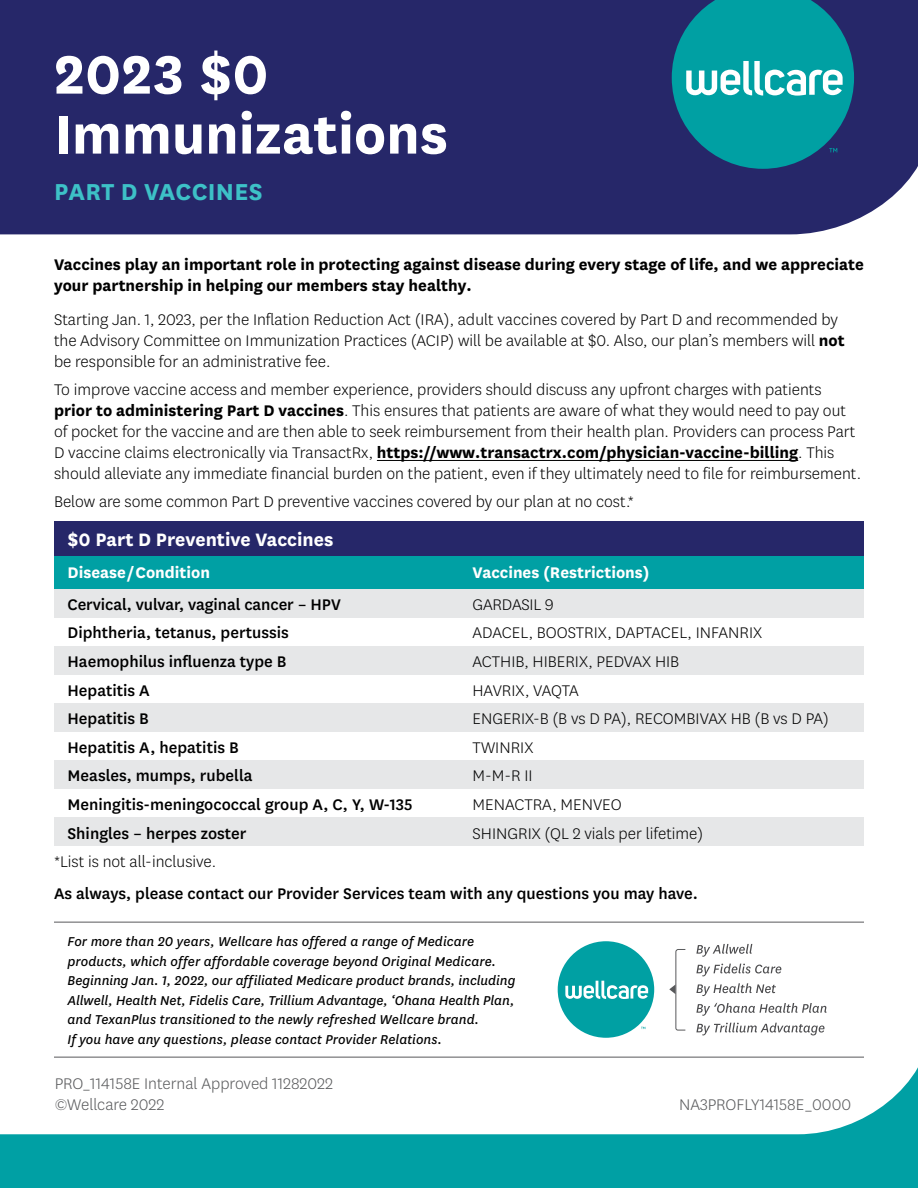
<style>
.page{position:relative;width:918px;height:1188px;background:#fff}
.page>*{position:absolute;margin:0;border:0;box-sizing:border-box;transform-origin:0 0}
.t1{font:700 63px/60px "Centene Sans";color:#fff}
.t2{font:700 27px "Centene Sans";letter-spacing:.01em;color:#3dc1c7}
.t3{font:700 21px "Centene Sans";color:#fff}
.t4{font:300 18px/21px "Centene Sans";color:#000}
.t5{font:500 18px "Centene Sans";color:#000}
.t6{font:700 18px/21px "Centene Sans";color:#000}
.t7{font:300 18px/21px "Centene Sans";color:#58595b}
.t8{font:700 18px "Centene Sans";color:#fff}
.t9{font:italic 15px/19.5px "Centene Sans";letter-spacing:.005em;color:#000}
.s1{font-weight:700}
</style>
<div class="page">
<hr style="left:54px;top:922px;width:810px;height:1px;background:#58595b">
<div style="left:459px;top:818px;width:405px;height:28px;background:#e6e7e8"></div>
<div style="left:54px;top:818px;width:405px;height:28px;background:#e6e7e8"></div>
<div style="left:459px;top:760px;width:405px;height:29px;background:#e6e7e8"></div>
<div style="left:54px;top:760px;width:405px;height:29px;background:#e6e7e8"></div>
<div style="left:459px;top:703px;width:405px;height:29px;background:#e6e7e8"></div>
<div style="left:54px;top:703px;width:405px;height:29px;background:#e6e7e8"></div>
<div style="left:459px;top:646px;width:405px;height:29px;background:#e6e7e8"></div>
<div style="left:54px;top:646px;width:405px;height:29px;background:#e6e7e8"></div>
<hr style="left:377px;top:460px;width:421px;height:1px;background:#000">
<div style="left:54px;top:521px;width:810px;height:35px;background:#262769"></div>
<div style="left:54px;top:556px;width:405px;height:33px;background:#00a0a4"></div>
<div style="left:459px;top:556px;width:405px;height:33px;background:#00a0a4"></div>
<div style="left:54px;top:589px;width:405px;height:28px;background:#e6e7e8"></div>
<div style="left:459px;top:589px;width:405px;height:28px;background:#e6e7e8"></div>
<div style="left:0;top:0;width:918px;height:234px;background:#262769"></div>
<svg style="left:672px;top:0;width:182px;height:169px;background:#19909f"></svg>
<div style="left:558px;top:941px;width:96px;height:97px;background:#00a0a3;border-radius:50%"></div>
<svg style="left:565px;top:981px;width:83px;height:18px"></svg>
<svg style="left:669px;top:949px;width:17px;height:75px"></svg>
<svg style="left:696px;top:983px;width:80px;height:13px"></svg>
<svg style="left:698px;top:1023px;width:79px;height:1px"></svg>
<svg style="left:696px;top:964px;width:85px;height:12px"></svg>
<svg style="left:696px;top:1003px;width:131px;height:13px"></svg>
<svg style="left:696px;top:944px;width:56px;height:13px"></svg>
<svg style="left:0;top:1024px;width:918px;height:164px"></svg>
<h1 class="t1" style="left:54px;top:40px;width:396px">2023 $0<br>Immunizations</h1>
<h1 class="t2" style="left:54px;top:172px;width:210px">PART D VACCINES</h1>
<p class="t6" style="left:54px;top:253px;width:811px">Vaccines play an important role in protecting against disease during every stage of life, and we appreciate your partnership in helping our members stay healthy.</p>
<p class="t4" style="left:54px;top:309px;width:792px">Starting Jan. 1, 2023, per the Inflation Reduction Act (IRA), adult vaccines covered by Part D and recommended by the Advisory Committee on Immunization Practices (ACIP) will be available at $0. Also, our plan’s members will <span class="s1">not </span>be responsible for an administrative fee.</p>
<p class="t4" style="left:54px;top:379px;width:809px">To improve vaccine access and member experience, providers should discuss any upfront charges with patients <span class="s1">prior to administering Part D vaccines</span>. This ensures that patients are aware of what they would need to pay out of pocket for the vaccine and are then able to seek reimbursement from their health plan. Providers can process Part D vaccine claims electronically via TransactRx, <span class="s1">https://www.transactrx.com/physician-vaccine-billing</span>. This should alleviate any immediate financial burden on the patient, even if they ultimately need to file for reimbursement.</p>
<p class="t4" style="left:54px;top:490px;width:581px">Below are some common Part D preventive vaccines covered by our plan at no cost.*</p>
<p class="t3" style="left:68px;top:524px;width:267px">$0 Part D Preventive Vaccines</p>
<p class="t8" style="left:68px;top:560px;width:144px">Disease/Condition</p>
<p class="t8" style="left:472px;top:560px;width:178px">Vaccines (Restrictions)</p>
<p class="t5" style="left:68px;top:592px;width:275px">Cervical, vulvar, vaginal cancer – HPV</p>
<p class="t4" style="left:472px;top:593px;width:83px">GARDASIL 9</p>
<p class="t5" style="left:68px;top:621px;width:223px">Diphtheria, tetanus, pertussis</p>
<p class="t4" style="left:472px;top:622px;width:291px">ADACEL, BOOSTRIX, DAPTACEL, INFANRIX</p>
<p class="t5" style="left:68px;top:649px;width:221px">Haemophilus influenza type B</p>
<p class="t4" style="left:472px;top:651px;width:208px">ACTHIB, HIBERIX, PEDVAX HIB</p>
<p class="t5" style="left:68px;top:678px;width:84px">Hepatitis A</p>
<p class="t4" style="left:472px;top:679px;width:108px">HAVRIX, VAQTA</p>
<p class="t5" style="left:68px;top:706px;width:83px">Hepatitis B</p>
<p class="t4" style="left:472px;top:708px;width:358px">ENGERIX-B (B vs D PA), RECOMBIVAX HB (B vs D PA)</p>
<p class="t5" style="left:68px;top:735px;width:173px">Hepatitis A, hepatitis B</p>
<p class="t4" style="left:472px;top:736px;width:62px">TWINRIX</p>
<p class="t5" style="left:68px;top:764px;width:187px">Measles, mumps, rubella</p>
<p class="t4" style="left:472px;top:765px;width:62px">M-M-R II</p>
<p class="t5" style="left:68px;top:792px;width:347px">Meningitis-meningococcal group A, C, Y, W-135</p>
<p class="t4" style="left:472px;top:793px;width:151px">MENACTRA, MENVEO</p>
<p class="t5" style="left:68px;top:821px;width:180px">Shingles – herpes zoster</p>
<p class="t4" style="left:472px;top:822px;width:232px">SHINGRIX (QL 2 vials per lifetime)</p>
<p class="t4" style="left:54px;top:850px;width:164px">*List is not all-inclusive.</p>
<p class="t5" style="left:54px;top:881px;width:646px">As always, please contact our Provider Services team with any questions you may have.</p>
<p class="t9" style="left:68px;top:931px;width:449px">For more than 20 years, Wellcare has offered a range of Medicare products, which offer affordable coverage beyond Original Medicare.<br>Beginning Jan. 1, 2022, our affiliated Medicare product brands, including Allwell, Health Net, Fidelis Care, Trillium Advantage, ‘Ohana Health Plan, and TexanPlus transitioned to the newly refreshed Wellcare brand.<br>If you have any questions, please contact Provider Relations.</p>
<p class="t7" style="left:55px;top:1073px;width:280px">PRO_114158E Internal Approved 11282022 ©Wellcare 2022</p>
<p class="t7" style="left:679px;top:1094px;width:174px">NA3PROFLY14158E_0000</p>
</div>
